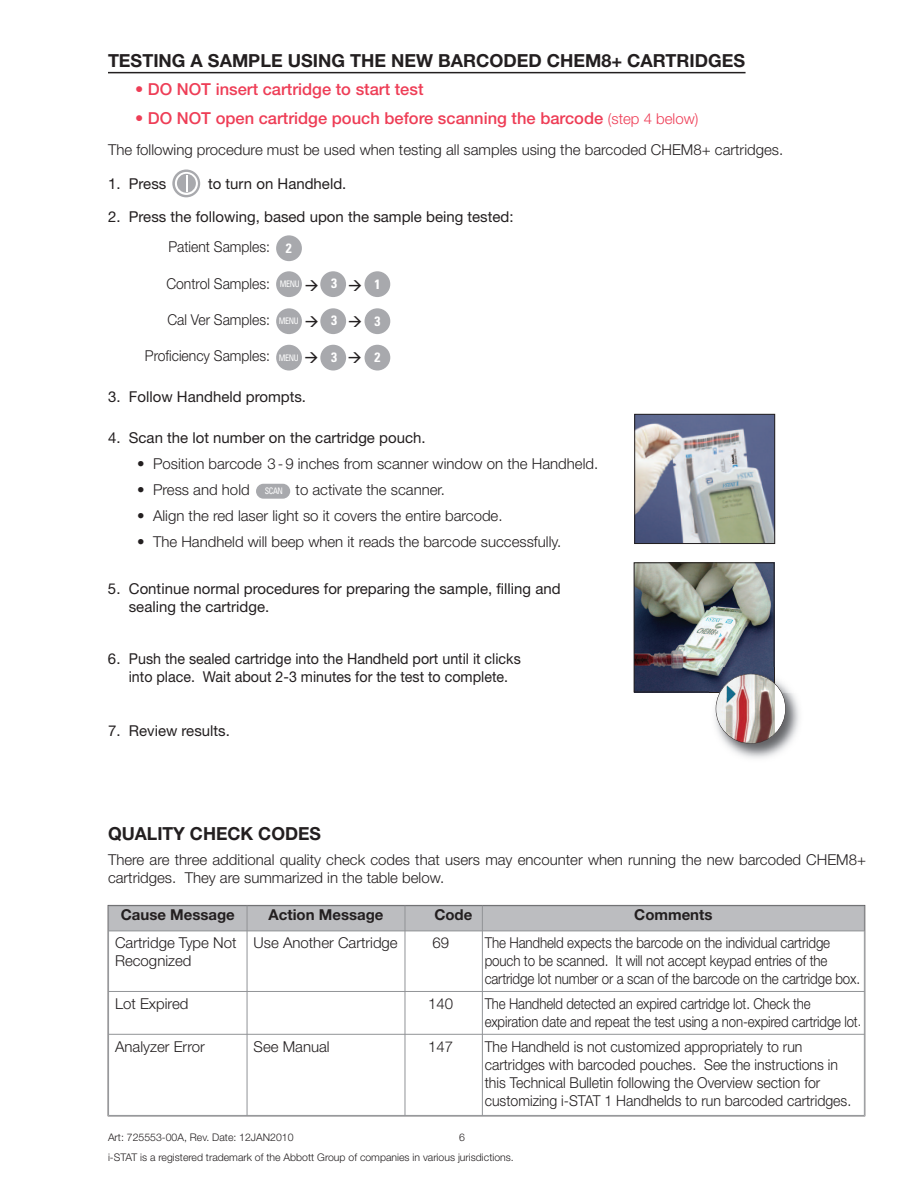
<style>
.page{position:relative;width:918px;height:1188px;background:#fff}
.page>*{position:absolute;margin:0;border:0;box-sizing:border-box;transform-origin:0 0}
.t1{font:700 18px "Helvetica Neue LT Std";color:#231f20}
.t2{font:500 16.5px "Helvetica Neue LT Std";color:#ee3d56}
.t3{font:300 15px/18px "Helvetica Neue LT Std";color:#231f20}
.t4{font:15px/18px "Helvetica Neue LT Std";color:#231f20}
.t5{font:300 15px/18px "Helvetica Neue LT Std";color:#231f20;scale:.94 1}
.t6{font:300 15px/18px "Helvetica Neue LT Std";color:#231f20;scale:.89 1}
.t7{font:300 15px/18px "Helvetica Neue LT Std";color:#231f20;scale:.88 1}
.t8{font:300 15px "Helvetica Neue LT Std";color:#231f20;scale:.93 1}
.t9{font:700 15px "Helvetica Neue LT Std";color:#231f20}
.t10{font:700 condensed 13.5px "Univers LT Std";color:#fff}
.t11{font:300 10.5px "Helvetica Neue LT Std";color:#231f20}
.t12{font:condensed 9px "Univers LT Std";letter-spacing:-.05em;color:#fff;scale:.9 1}
.s1{font-weight:300;font-size:15px}
.s2{font-size:13.5px}
</style>
<div class="page">
<svg style="left:172px;top:170px;width:28px;height:27px"></svg>
<div style="left:276px;top:235px;width:26px;height:26px;background:#a8a9ad;border-radius:50%"></div>
<svg style="left:175px;top:172px;width:23px;height:23px"></svg>
<div style="left:177px;top:174px;width:19px;height:19px;background:#a8a9ad;border-radius:50%"></div>
<svg style="left:186px;top:175px;width:2px;height:17px"></svg>
<div style="left:256px;top:484px;width:34px;height:15px;background:#a8a9ad;border-radius:7px"></div>
<img style="left:636px;top:416px;width:137px;height:126px">
<div style="left:634px;top:414px;width:141px;height:130px;border:1px solid #231f20"></div>
<hr style="left:108px;top:72px;width:638px;height:1px;background:#231f20">
<div style="left:276px;top:271px;width:26px;height:26px;background:#a8a9ad;border-radius:50%"></div>
<div style="left:320px;top:271px;width:26px;height:26px;background:#a8a9ad;border-radius:50%"></div>
<div style="left:364px;top:271px;width:26px;height:26px;background:#a8a9ad;border-radius:50%"></div>
<div style="left:276px;top:308px;width:26px;height:26px;background:#a8a9ad;border-radius:50%"></div>
<div style="left:320px;top:308px;width:26px;height:26px;background:#a8a9ad;border-radius:50%"></div>
<div style="left:365px;top:308px;width:25px;height:26px;background:#a8a9ad;border-radius:50%"></div>
<div style="left:276px;top:345px;width:26px;height:26px;background:#a8a9ad;border-radius:50%"></div>
<div style="left:320px;top:345px;width:26px;height:26px;background:#a8a9ad;border-radius:50%"></div>
<div style="left:365px;top:345px;width:25px;height:26px;background:#a8a9ad;border-radius:50%"></div>
<img style="left:636px;top:565px;width:136px;height:125px">
<div style="left:634px;top:563px;width:140px;height:129px;border:1px solid #231f20"></div>
<img style="left:709px;top:667px;width:90px;height:92px">
<div style="left:716px;top:674px;width:70px;height:70px;background:#fff;border-radius:50%"></div>
<img style="left:716px;top:674px;width:59px;height:70px">
<div style="left:716px;top:674px;width:70px;height:70px;border:1px solid #231f20;border-radius:50%"></div>
<div style="left:109px;top:906px;width:756px;height:40px;background:#bcbdc0"></div>
<div style="left:108px;top:931px;width:139px;height:60px;background:#fff"></div>
<div style="left:247px;top:931px;width:158px;height:60px;background:#fff"></div>
<div style="left:405px;top:931px;width:77px;height:60px;background:#fff"></div>
<div style="left:482px;top:931px;width:383px;height:60px;background:#fff"></div>
<hr style="left:108px;top:906px;width:1px;height:210px;background:#919396">
<hr style="left:247px;top:906px;width:1px;height:210px;background:#919396">
<hr style="left:405px;top:906px;width:1px;height:210px;background:#919396">
<hr style="left:482px;top:906px;width:1px;height:210px;background:#919396">
<hr style="left:864px;top:906px;width:1px;height:210px;background:#919396">
<hr style="left:108px;top:906px;width:757px;height:1px;background:#919396">
<hr style="left:108px;top:931px;width:757px;height:1px;background:#919396">
<hr style="left:108px;top:991px;width:757px;height:1px;background:#919396">
<hr style="left:108px;top:1034px;width:757px;height:1px;background:#919396">
<hr style="left:108px;top:1115px;width:757px;height:1px;background:#919396">
<p class="t1" style="left:108px;top:54px;width:639px">TESTING A SAMPLE USING THE NEW BARCODED CHEM8+ CARTRIDGES</p>
<p class="t2" style="left:135px;top:84px;width:290px">• DO NOT insert cartridge to start test</p>
<p class="t2" style="left:135px;top:112px;width:565px">• DO NOT open cartridge pouch before scanning the barcode <span class="s1">(step 4 below)</span></p>
<p class="t3" style="left:108px;top:142px;width:677px">The following procedure must be used when testing all samples using the barcoded CHEM8+ cartridges.</p>
<p class="t4" style="left:108px;top:176px;width:60px">1. Press</p>
<p class="t4" style="left:208px;top:176px;width:140px">to turn on Handheld.</p>
<p class="t4" style="left:108px;top:209px;width:407px">2. Press the following, based upon the sample being tested:</p>
<p class="t8" style="left:168px;top:241px;width:111px">Patient Samples:</p>
<p class="t8" style="left:166px;top:278px;width:113px">Control Samples:</p>
<p class="t8" style="left:167px;top:314px;width:112px">Cal Ver Samples:</p>
<p class="t8" style="left:145px;top:350px;width:136px">Proficiency Samples:</p>
<p class="t4" style="left:108px;top:389px;width:200px">3. Follow Handheld prompts.</p>
<p class="t4" style="left:108px;top:430px;width:319px">4. Scan the lot number on the cartridge pouch.</p>
<p class="t3" style="left:137px;top:456px;width:463px">• Position barcode 3-9 inches from scanner window on the Handheld.</p>
<p class="t3" style="left:137px;top:482px;width:114px">• Press and hold</p>
<p class="t3" style="left:296px;top:482px;width:151px">to activate the scanner.</p>
<p class="t3" style="left:137px;top:508px;width:367px">• Align the red laser light so it covers the entire barcode.</p>
<p class="t3" style="left:137px;top:534px;width:426px">• The Handheld will beep when it reads the barcode successfully.</p>
<p class="t4" style="left:129px;top:581px;width:433px;text-indent:-21px">5. Continue normal procedures for preparing the sample, filling and sealing the cartridge.</p>
<p class="t4" style="left:108px;top:651px;width:414px;text-align:center">6. Push the sealed cartridge into the Handheld port until it clicks into place. Wait about 2-3 minutes for the test to complete.</p>
<p class="t10" style="left:286px;top:243px;width:7px">2</p>
<p class="t12" style="left:280px;top:281px;width:24px">MENU</p>
<p class="t10" style="left:331px;top:279px;width:7px">3</p>
<p class="t10" style="left:374px;top:279px;width:7px">1</p>
<p class="t12" style="left:279px;top:318px;width:24px">MENU</p>
<p class="t10" style="left:331px;top:316px;width:7px">3</p>
<p class="t10" style="left:374px;top:316px;width:7px">3</p>
<p class="t12" style="left:279px;top:354px;width:24px">MENU</p>
<p class="t10" style="left:331px;top:352px;width:7px">3</p>
<p class="t10" style="left:374px;top:352px;width:7px">2</p>
<p class="t12" style="left:265px;top:487px;width:22px">SCAN</p>
<p class="t4" style="left:108px;top:724px;width:123px">7. Review results.</p>
<p class="t1" style="left:108px;top:827px;width:215px">QUALITY CHECK CODES</p>
<p class="t3" style="left:108px;top:852px;width:760px">There are three additional quality check codes that users may encounter when running the new barcoded CHEM8+ cartridges. They are summarized in the table below.</p>
<p class="t9" style="left:121px;top:909px;width:116px">Cause Message</p>
<p class="t9" style="left:269px;top:909px;width:116px">Action Message</p>
<p class="t9" style="left:434px;top:909px;width:40px">Code</p>
<p class="t9" style="left:634px;top:909px;width:80px">Comments</p>
<p class="t3" style="left:115px;top:936px;width:123px">Cartridge Type Not<br>Recognized</p>
<p class="t3" style="left:254px;top:936px;width:146px">Use Another Cartridge</p>
<p class="t3" style="left:432px;top:936px;width:18px">69</p>
<p class="t6" style="left:485px;top:936px;width:423px">The Handheld expects the barcode on the individual cartridge pouch to be scanned. It will not accept keypad entries of the cartridge lot number or a scan of the barcode on the cartridge box.</p>
<p class="t3" style="left:115px;top:996px;width:75px">Lot Expired</p>
<p class="t3" style="left:428px;top:996px;width:27px">140</p>
<p class="t7" style="left:485px;top:996px;width:429px">The Handheld detected an expired cartridge lot. Check the expiration date and repeat the test using a non-expired cartridge lot<span class="s2">.</span></p>
<p class="t3" style="left:115px;top:1039px;width:91px">Analyzer Error</p>
<p class="t3" style="left:254px;top:1039px;width:78px">See Manual</p>
<p class="t3" style="left:428px;top:1039px;width:27px">147</p>
<p class="t5" style="left:485px;top:1039px;width:392px">The Handheld is not customized appropriately to run cartridges with barcoded pouches. See the instructions in this Technical Bulletin following the Overview section for customizing i-STAT 1 Handhelds to run barcoded cartridges.</p>
<p class="t11" style="left:108px;top:1134px;width:187px">Art: 725553-00A, Rev. Date: 12JAN2010</p>
<p class="t11" style="left:459px;top:1134px;width:7px">6</p>
<p class="t11" style="left:108px;top:1153px;width:407px">i-STAT is a registered trademark of the Abbott Group of companies in various jurisdictions.</p>
</div>
